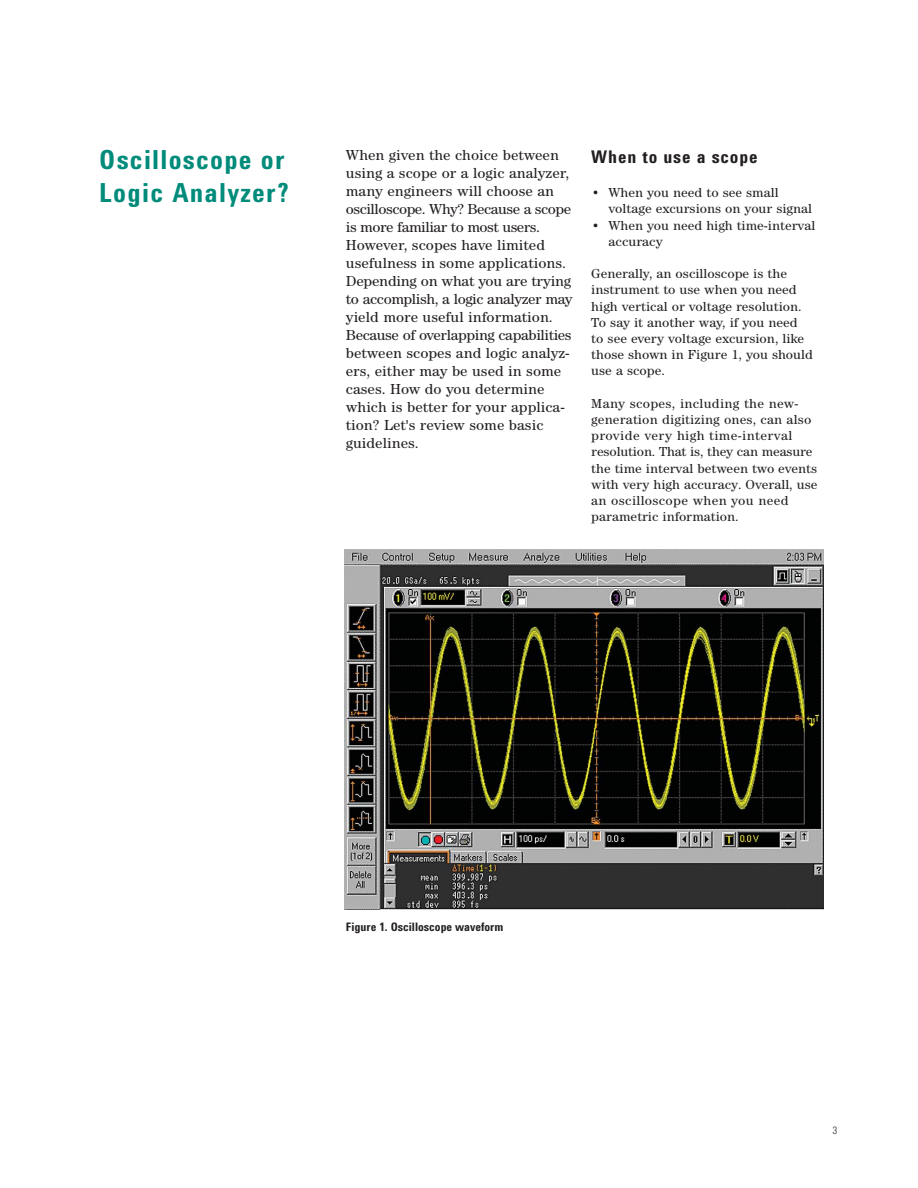
<style>
.page{position:relative;width:918px;height:1188px;background:#fff}
.page>*{position:absolute;margin:0;border:0;box-sizing:border-box;transform-origin:0 0}
.t1{font:700 27px/32.4px "Agilent Cond";letter-spacing:.045em;color:#008b7a}
.t2{font:700 18px "Agilent Cond";letter-spacing:.045em;color:#231f20}
.t3{font:15px/18px "Agilent Century ITC";color:#231f20}
.t4{font:13.5px/16.2px "Agilent Century ITC";color:#231f20}
.t5{font:700 12px "Agilent Cond";color:#231f20}
.t6{font:300 10.5px "Agilent Cond";color:#231f20}
</style>
<div class="page">
<img style="left:344px;top:549px;width:480px;height:360px">
<h1 class="t1" style="left:99px;top:147px;width:192px">Oscilloscope or<br>Logic Analyzer?</h1>
<p class="t3" style="left:346px;top:148px;width:228px">When given the choice between using a scope or a logic analyzer, many engineers will choose an oscilloscope. Why? Because a scope is more familiar to most users.<br>However, scopes have limited usefulness in some applications.<br>Depending on what you are trying to accomplish, a logic analyzer may yield more useful information.<br>Because of overlapping capabilities between scopes and logic analyz&shy;ers, either may be used in some cases. How do you determine which is better for your applica&shy;tion? Let's review some basic guidelines.</p>
<h2 class="t2" style="left:591px;top:150px;width:168px">When to use a scope</h2>
<p class="t4" style="left:609px;top:186px;width:205px;text-indent:-17px">• When you need to see small voltage excursions on your signal</p>
<p class="t4" style="left:609px;top:218px;width:209px;text-indent:-17px">• When you need high time-interval accuracy</p>
<p class="t4" style="left:591px;top:267px;width:223px">Generally, an oscilloscope is the instrument to use when you need high vertical or voltage resolution.<br>To say it another way, if you need to see every voltage excursion, like those shown in Figure 1, you should use a scope.</p>
<p class="t4" style="left:591px;top:396px;width:228px">Many scopes, including the new&shy;generation digitizing ones, can also provide very high time-interval resolution. That is, they can measure the time interval between two events with very high accuracy. Overall, use an oscilloscope when you need parametric information.</p>
<p class="t5" style="left:346px;top:923px;width:159px">Figure 1. Oscilloscope waveform</p>
<p class="t6" style="left:832px;top:1126px;width:6px">3</p>
</div>
